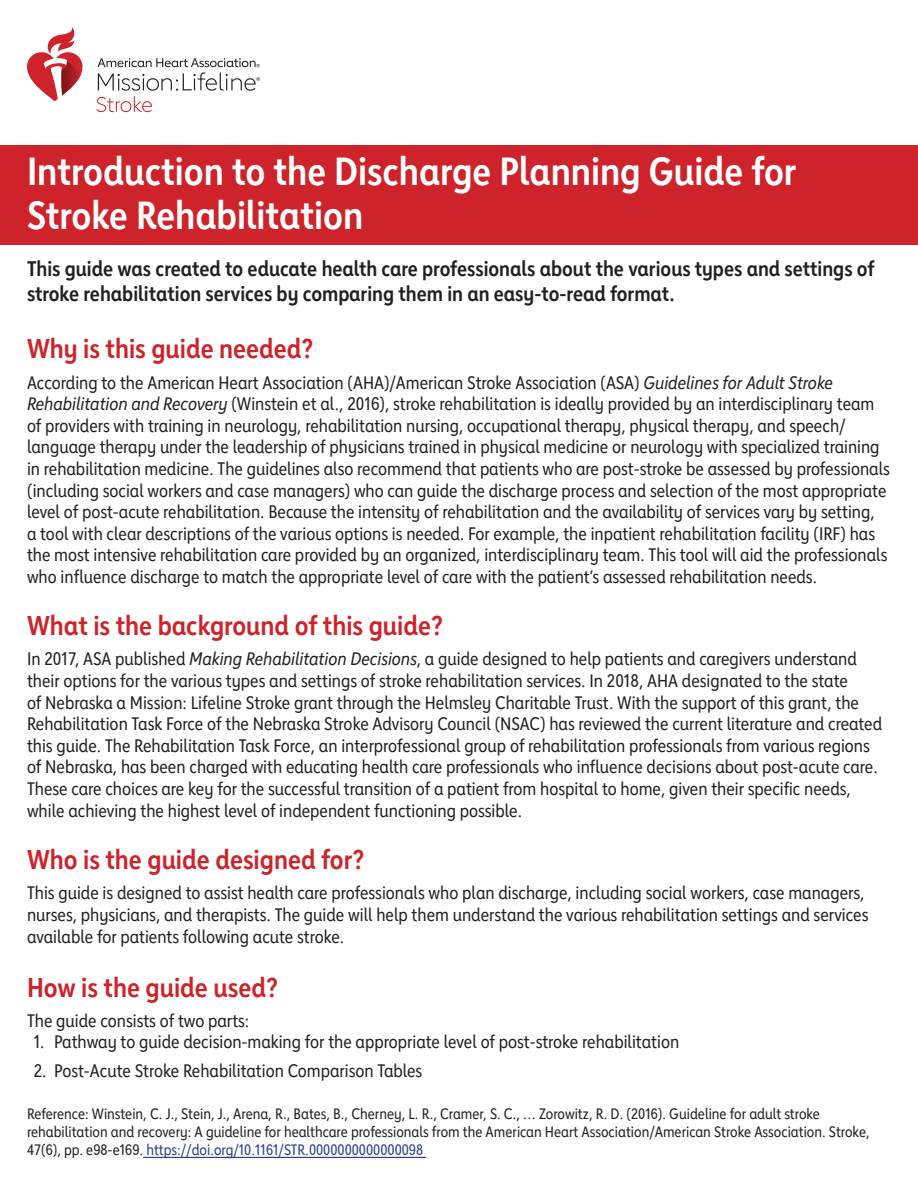
<style>
.page{position:relative;width:918px;height:1188px;background:#fff}
.page>*{position:absolute;margin:0;border:0;box-sizing:border-box;transform-origin:0 0}
.t1{font:700 39px/43.5px "Lub Dub Condensed";color:#fff}
.t2{font:700 27px "Lub Dub Condensed";color:#ce232a}
.t3{font:700 21px/25.2px "Lub Dub Condensed";color:#231f20}
.t4{font:18px/21.6px "Lub Dub Condensed";color:#231f20}
.t5{font:15px/18px "Lub Dub Condensed";color:#231f20}
.s1{font-style:italic}
.s2{color:#253f8e}
</style>
<div class="page">
<svg style="left:27px;top:27px;width:56px;height:74px"></svg>
<svg style="left:96px;top:58px;width:164px;height:54px"></svg>
<div style="left:0;top:146px;width:918px;height:99px;background:#ce232a"></div>
<hr style="left:143px;top:1157px;width:283px;height:1px;background:#253f8e">
<p class="t1" style="left:27px;top:149px;width:771px">Introduction to the Discharge Planning Guide for<br>Stroke Rehabilitation</p>
<p class="t3" style="left:27px;top:256px;width:849px">This guide was created to educate health care professionals about the various types and settings of stroke rehabilitation services by comparing them in an easy-to-read format.</p>
<p class="t2" style="left:27px;top:333px;width:288px">Why is this guide needed?</p>
<p class="t4" style="left:27px;top:371px;width:864px">According to the American Heart Association (AHA)/American Stroke Association (ASA) <span class="s1">Guidelines for Adult Stroke Rehabilitation and Recovery</span> (Winstein et al., 2016), stroke rehabilitation is ideally provided by an interdisciplinary team of providers with training in neurology, rehabilitation nursing, occupational therapy, physical therapy, and speech/ language therapy under the leadership of physicians trained in physical medicine or neurology with specialized training in rehabilitation medicine. The guidelines also recommend that patients who are post-stroke be assessed by professionals (including social workers and case managers) who can guide the discharge process and selection of the most appropriate level of post-acute rehabilitation. Because the intensity of rehabilitation and the availability of services vary by setting,<br>a tool with clear descriptions of the various options is needed. For example, the inpatient rehabilitation facility (IRF) has the most intensive rehabilitation care provided by an organized, interdisciplinary team. This tool will aid the professionals who influence discharge to match the appropriate level of care with the patient’s assessed rehabilitation needs.</p>
<p class="t2" style="left:27px;top:610px;width:417px">What is the background of this guide?</p>
<p class="t4" style="left:27px;top:648px;width:857px">In 2017, ASA published <span class="s1">Making Rehabilitation Decisions</span>, a guide designed to help patients and caregivers understand their options for the various types and settings of stroke rehabilitation services. In 2018, AHA designated to the state<br>of Nebraska a Mission: Lifeline Stroke grant through the Helmsley Charitable Trust. With the support of this grant, the Rehabilitation Task Force of the Nebraska Stroke Advisory Council (NSAC) has reviewed the current literature and created this guide. The Rehabilitation Task Force, an interprofessional group of rehabilitation professionals from various regions of Nebraska, has been charged with educating health care professionals who influence decisions about post-acute care.<br>These care choices are key for the successful transition of a patient from hospital to home, given their specific needs, while achieving the highest level of independent functioning possible.</p>
<p class="t2" style="left:27px;top:843px;width:339px">Who is the guide designed for?</p>
<p class="t4" style="left:27px;top:882px;width:843px">This guide is designed to assist health care professionals who plan discharge, including social workers, case managers, nurses, physicians, and therapists. The guide will help them understand the various rehabilitation settings and services available for patients following acute stroke.</p>
<p class="t2" style="left:27px;top:971px;width:252px">How is the guide used?</p>
<p class="t4" style="left:27px;top:1009px;width:224px">The guide consists of two parts:</p>
<p class="t4" style="left:34px;top:1031px;width:647px">1. Pathway to guide decision-making for the appropriate level of post-stroke rehabilitation</p>
<p class="t4" style="left:34px;top:1059px;width:390px">2. Post-Acute Stroke Rehabilitation Comparison Tables</p>
<p class="t5" style="left:27px;top:1104px;width:844px">Reference: Winstein, C. J., Stein, J., Arena, R., Bates, B., Cherney, L. R., Cramer, S. C., … Zorowitz, R. D. (2016). Guideline for adult stroke rehabilitation and recovery: A guideline for healthcare professionals from the American Heart Association/American Stroke Association. Stroke,<br>47(6), pp. e98-e169. <span class="s2">https://doi.org/10.1161/STR.0000000000000098</span></p>
</div>
